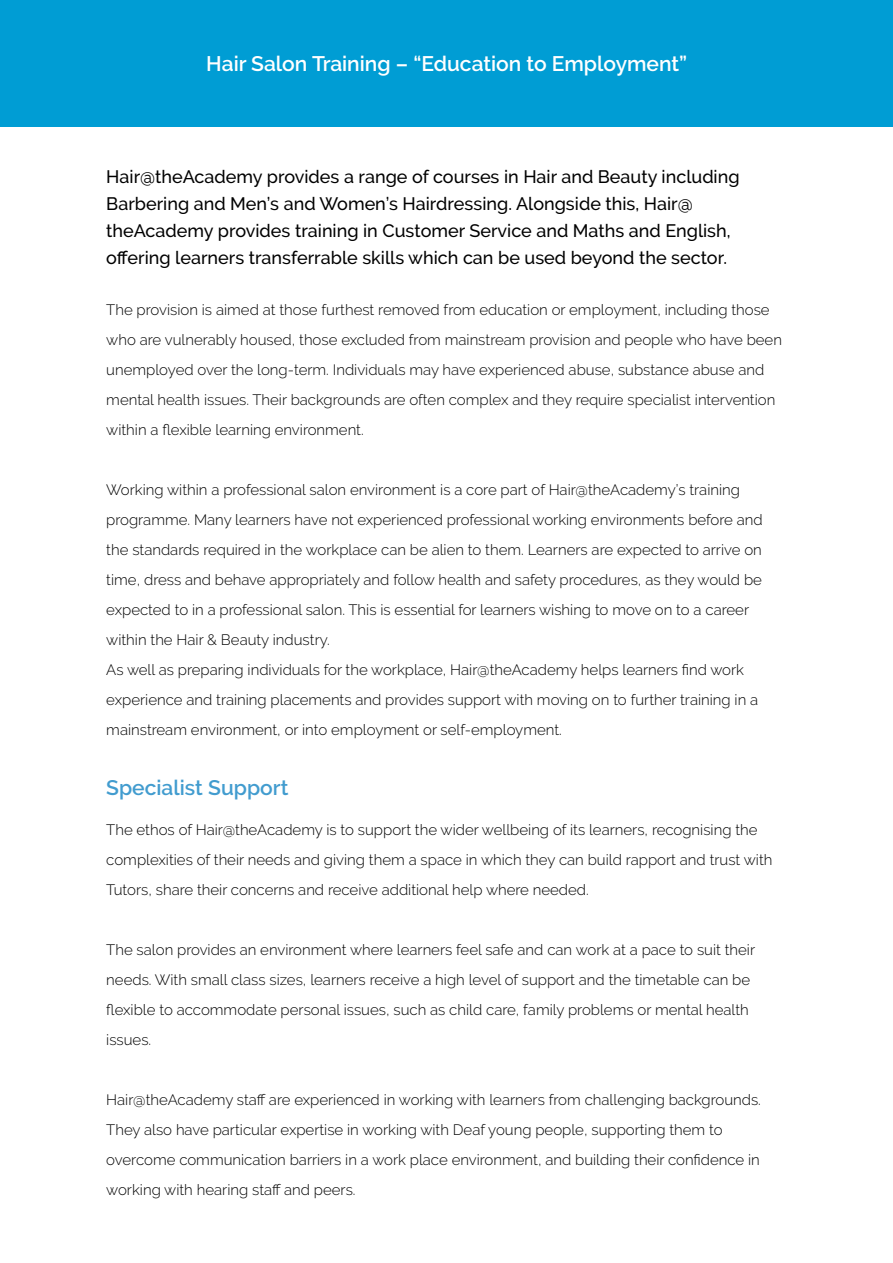
<style>
.page{position:relative;width:893px;height:1263px;background:#fff}
.page>*{position:absolute;margin:0;border:0;box-sizing:border-box;transform-origin:0 0}
.t1{font:600 21px "Raleway";color:#fff}
.t2{font:600 21px "Raleway";color:#429ccf}
.t3{font:500 18px/27px "Raleway";color:#000}
.t4{font:300 15px/30px "Raleway";color:#000}
</style>
<div class="page">
<div style="left:0;top:0;width:893px;height:126px;background:#009dd4"></div>
<h1 class="t1" style="left:206px;top:51px;width:482px">Hair Salon Training – “Education to Employment”</h1>
<p class="t3" style="left:106px;top:163px;width:635px">Hair@theAcademy provides a range of courses in Hair and Beauty including Barbering and Men’s and Women’s Hairdressing. Alongside this, Hair@ theAcademy provides training in Customer Service and Maths and English, offering learners transferrable skills which can be used beyond the sector.</p>
<p class="t4" style="left:106px;top:294px;width:677px">The provision is aimed at those furthest removed from education or employment, including those who are vulnerably housed, those excluded from mainstream provision and people who have been unemployed over the long-term. Individuals may have experienced abuse, substance abuse and mental health issues. Their backgrounds are often complex and they require specialist intervention within a flexible learning environment.</p>
<p class="t4" style="left:106px;top:474px;width:658px">Working within a professional salon environment is a core part of Hair@theAcademy’s training programme. Many learners have not experienced professional working environments before and the standards required in the workplace can be alien to them. Learners are expected to arrive on time, dress and behave appropriately and follow health and safety procedures, as they would be expected to in a professional salon. This is essential for learners wishing to move on to a career within the Hair &amp; Beauty industry.<br>As well as preparing individuals for the workplace, Hair@theAcademy helps learners find work experience and training placements and provides support with moving on to further training in a mainstream environment, or into employment or self-employment.</p>
<h1 class="t2" style="left:106px;top:776px;width:184px">Specialist Support</h1>
<p class="t4" style="left:106px;top:814px;width:668px">The ethos of Hair@theAcademy is to support the wider wellbeing of its learners, recognising the complexities of their needs and giving them a space in which they can build rapport and trust with<br>Tutors, share their concerns and receive additional help where needed.</p>
<p class="t4" style="left:106px;top:934px;width:650px">The salon provides an environment where learners feel safe and can work at a pace to suit their needs. With small class sizes, learners receive a high level of support and the timetable can be flexible to accommodate personal issues, such as child care, family problems or mental health issues.</p>
<p class="t4" style="left:106px;top:1084px;width:656px">Hair@theAcademy staff are experienced in working with learners from challenging backgrounds.<br>They also have particular expertise in working with Deaf young people, supporting them to overcome communication barriers in a work place environment, and building their confidence in working with hearing staff and peers.</p>
</div>
